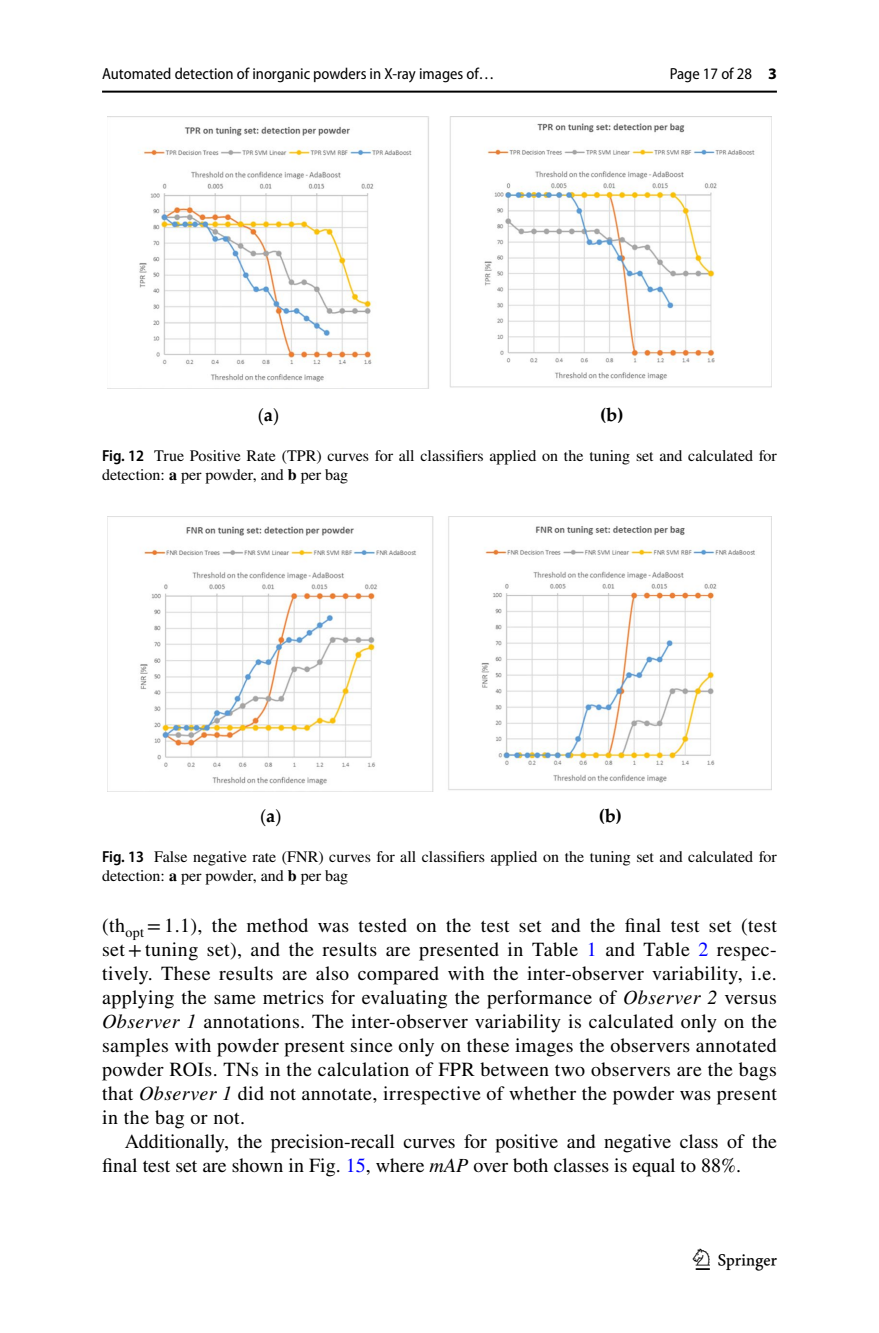
<style>
.page{position:relative;width:879px;height:1333px;background:#fff}
.page>*{position:absolute;margin:0;border:0;box-sizing:border-box;transform-origin:0 0}
.t1{font:30px "Springnew Regular 3";color:#000}
.t2{font:20px/24px "STIX";color:#000;text-align:justify}
.t3{font:18.4px "Palatino Linotype Roman 5";color:#000}
.t4{font:18.4px "Palatino Linotype Bold 5";color:#000}
.t5{font:18.4px "Palatino Linotype Roman 6";color:#000}
.t6{font:18.4px "Palatino Linotype Bold 6";color:#000}
.t7{font:16px/19px "STIX";color:#000}
.t8{font:16px "Myriad Pro Semi Cn 3";color:#000}
.t9{font:semi-condensed 16px "Myriad Pro";color:#000}
.s1{font-weight:700;font-stretch:normal}
.s2{font-family:"Palatino Linotype Bold 5"}
.s3{font-family:"Myriad Pro";font-weight:600;font-stretch:semi-condensed}
.s4{font-weight:700}
.s5{font-family:"Palatino Linotype Bold 6"}
.s6{color:#00f}
.s7{font-style:italic}
</style>
<div class="page">
<hr style="left:102px;top:91px;width:675px;height:2px;background:#000">
<img style="left:108px;top:116px;width:663px;height:272px">
<img style="left:140px;top:517px;width:631px;height:274px">
<p class="t8" style="left:102px;top:65px;width:394px">Automated detection of inorganic powders in X‑ray images of…</p>
<p class="t9" style="left:670px;top:65px;width:109px">Page 17 of 28 <span class="s1">3</span></p>
<p class="t3" style="left:258px;top:401px;width:23px">(<span class="s2">a</span>)</p>
<p class="t4" style="left:600px;top:401px;width:25px">(b)</p>
<p class="t7" style="left:102px;top:447px;width:676px"><span class="s3">Fig. 12</span> True Positive Rate (TPR) curves for all classifiers applied on the tuning set and calculated for detection: <span class="s4">a</span> per powder, and <span class="s4">b</span> per bag</p>
<p class="t5" style="left:260px;top:802px;width:23px">(<span class="s5">a</span>)</p>
<p class="t6" style="left:599px;top:802px;width:25px">(b)</p>
<p class="t7" style="left:102px;top:848px;width:676px"><span class="s3">Fig. 13</span> False negative rate (FNR) curves for all classifiers applied on the tuning set and calculated for detection: <span class="s4">a</span> per powder, and <span class="s4">b</span> per bag</p>
<p class="t2" style="left:102px;top:914px;width:676px">(th<sub>opt</sub> =1.1), the method was tested on the test set and the final test set (test set+tuning set), and the results are presented in Table <span class="s6">1</span> and Table <span class="s6">2</span> respec&shy;tively. These results are also compared with the inter-observer variability, i.e. applying the same metrics for evaluating the performance of <span class="s7">Observer 2</span> versus <span class="s7">Observer 1</span> annotations. The inter-observer variability is calculated only on the samples with powder present since only on these images the observers annotated powder ROIs. TNs in the calculation of FPR between two observers are the bags that <span class="s7">Observer 1</span> did not annotate, irrespective of whether the powder was present in the bag or not.</p>
<p class="t2" style="left:102px;top:1130px;width:676px;text-indent:23px">Additionally, the precision-recall curves for positive and negative class of the final test set are shown in Fig. <span class="s6">15</span>, where <span class="s7">mAP</span> over both classes is equal to 88%.</p>
<h1 class="t1" style="left:696px;top:1248px;width:83px">1 3</h1>
</div>
